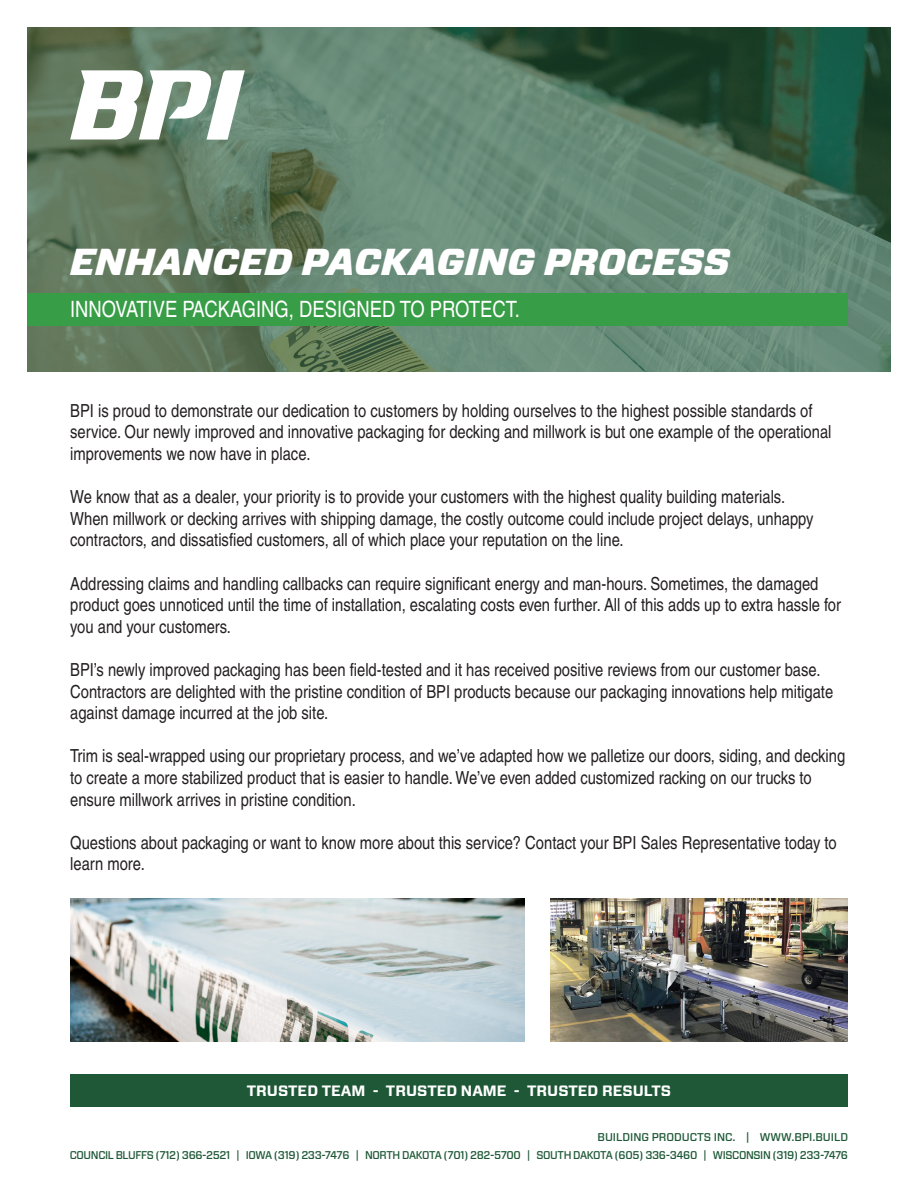
<style>
.page{position:relative;width:918px;height:1188px;background:#fff}
.page>*{position:absolute;margin:0;border:0;box-sizing:border-box;transform-origin:0 0}
.t1{font:italic 900 37.5px "Forza";color:#fff}
.t2{font:condensed 22.5px "Helvetica";color:#fff}
.t3{font:condensed 18px/21.6px "Helvetica";color:#231f20}
.t4{font:700 15px "Forza";color:#fff}
.t5{font:500 11.25px "Forza";letter-spacing:-.035em;color:#1e5836;scale:.96 1}
.t6{font:500 11.25px "Forza";color:#1e5836}
</style>
<div class="page">
<svg style="left:27px;top:27px;width:864px;height:345px;background:#597a63"></svg>
<svg style="left:70px;top:70px;width:175px;height:70px"></svg>
<div style="left:27px;top:293px;width:821px;height:32px;background:#379d46"></div>
<div style="left:70px;top:1074px;width:778px;height:32px;background:#1e5836"></div>
<img style="left:70px;top:899px;width:455px;height:143px">
<img style="left:551px;top:899px;width:297px;height:143px">
<p class="t1" style="left:70px;top:236px;width:661px">ENHANCED PACKAGING PROCESS</p>
<p class="t2" style="left:70px;top:296px;width:451px">INNOVATIVE PACKAGING, DESIGNED TO PROTECT.</p>
<p class="t3" style="left:70px;top:400px;width:763px">BPI is proud to demonstrate our dedication to customers by holding ourselves to the highest possible standards of service. Our newly improved and innovative packaging for decking and millwork is but one example of the operational improvements we now have in place.</p>
<p class="t3" style="left:70px;top:486px;width:745px">We know that as a dealer, your priority is to provide your customers with the highest quality building materials.<br>When millwork or decking arrives with shipping damage, the costly outcome could include project delays, unhappy contractors, and dissatisfied customers, all of which place your reputation on the line.</p>
<p class="t3" style="left:70px;top:572px;width:772px">Addressing claims and handling callbacks can require significant energy and man-hours. Sometimes, the damaged product goes unnoticed until the time of installation, escalating costs even further. All of this adds up to extra hassle for you and your customers.</p>
<p class="t3" style="left:70px;top:659px;width:765px">BPI’s newly improved packaging has been field-tested and it has received positive reviews from our customer base.<br>Contractors are delighted with the pristine condition of BPI products because our packaging innovations help mitigate against damage incurred at the job site.</p>
<p class="t3" style="left:70px;top:745px;width:777px">Trim is seal-wrapped using our proprietary process, and we’ve adapted how we palletize our doors, siding, and decking to create a more stabilized product that is easier to handle. We’ve even added customized racking on our trucks to ensure millwork arrives in pristine condition.</p>
<p class="t3" style="left:70px;top:832px;width:768px">Questions about packaging or want to know more about this service? Contact your BPI Sales Representative today to learn more.</p>
<p class="t4" style="left:247px;top:1081px;width:426px">TRUSTED TEAM - TRUSTED NAME - TRUSTED RESULTS</p>
<p class="t6" style="left:598px;top:1130px;width:252px">BUILDING PRODUCTS INC. | WWW.BPI.BUILD</p>
<p class="t5" style="left:70px;top:1148px;width:812px">COUNCIL BLUFFS (712) 366-2521 | IOWA (319) 233-7476 | NORTH DAKOTA (701) 282-5700 | SOUTH DAKOTA (605) 336-3460 | WISCONSIN (319) 233-7476</p>
</div>
